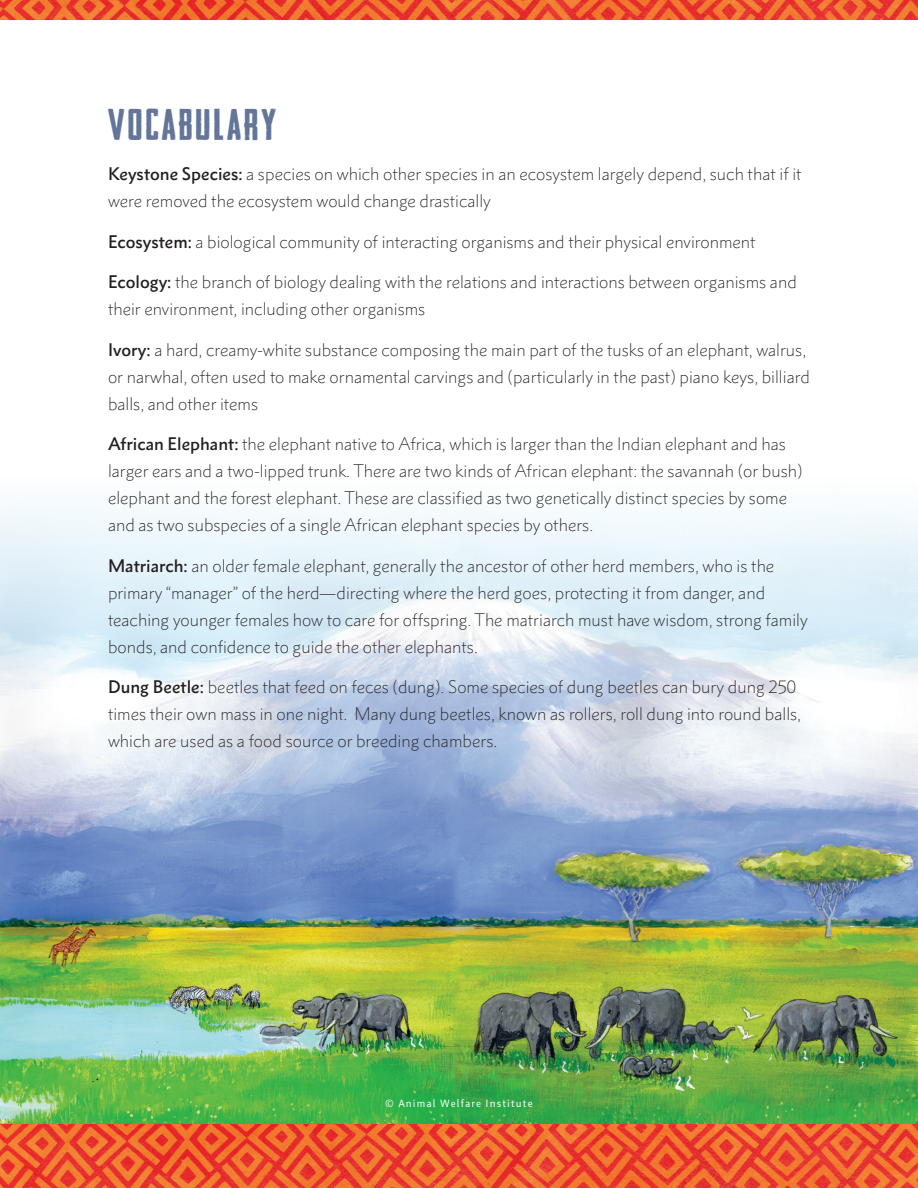
<style>
.page{position:relative;width:918px;height:1188px;background:#fff}
.page>*{position:absolute;margin:0;border:0;box-sizing:border-box;transform-origin:0 0}
.t1{font:42px "Headliner No.45";letter-spacing:.075em;color:#64759a}
.t2{font:300 16.5px/27px "Metro Nova Pro";color:#231f20}
.t3{font:10.5px "Submariner";letter-spacing:.1em;color:#fff}
.s1{font-weight:500}
</style>
<div class="page">
<img style="left:477px;top:910px;width:441px;height:214px">
<img style="left:0;top:910px;width:477px;height:214px">
<svg style="left:0;top:508px;width:918px;height:402px"></svg>
<img style="left:0;top:0;width:918px;height:20px">
<img style="left:0;top:1124px;width:918px;height:64px">
<p class="t1" style="left:108px;top:99px;width:170px">VOCABULARY</p>
<p class="t2" style="left:108px;top:160px;width:695px"><span class="s1">Keystone Species:</span> a species on which other species in an ecosystem largely depend, such that if it were removed the ecosystem would change drastically</p>
<p class="t2" style="left:108px;top:228px;width:649px"><span class="s1">Ecosystem:</span> a biological community of interacting organisms and their physical environment</p>
<p class="t2" style="left:108px;top:268px;width:690px"><span class="s1">Ecology:</span> the branch of biology dealing with the relations and interactions between organisms and their environment, including other organisms</p>
<p class="t2" style="left:108px;top:336px;width:703px"><span class="s1">Ivory:</span> a hard, creamy-white substance composing the main part of the tusks of an elephant, walrus, or narwhal, often used to make ornamental carvings and (particularly in the past) piano keys, billiard balls, and other items</p>
<p class="t2" style="left:108px;top:430px;width:696px"><span class="s1">African Elephant:</span> the elephant native to Africa, which is larger than the Indian elephant and has larger ears and a two-lipped trunk. There are two kinds of African elephant: the savannah (or bush) elephant and the forest elephant. These are classified as two genetically distinct species by some and as two subspecies of a single African elephant species by others.</p>
<p class="t2" style="left:108px;top:552px;width:701px"><span class="s1">Matriarch:</span> an older female elephant, generally the ancestor of other herd members, who is the primary “manager” of the herd—directing where the herd goes, protecting it from danger, and teaching younger females how to care for offspring. The matriarch must have wisdom, strong family bonds, and confidence to guide the other elephants.</p>
<p class="t2" style="left:108px;top:673px;width:695px"><span class="s1">Dung Beetle:</span> beetles that feed on feces (dung). Some species of dung beetles can bury dung 250 times their own mass in one night. Many dung beetles, known as rollers, roll dung into round balls, which are used as a food source or breeding chambers.</p>
<p class="t3" style="left:385px;top:1097px;width:149px">© Animal Welfare Institute</p>
</div>
